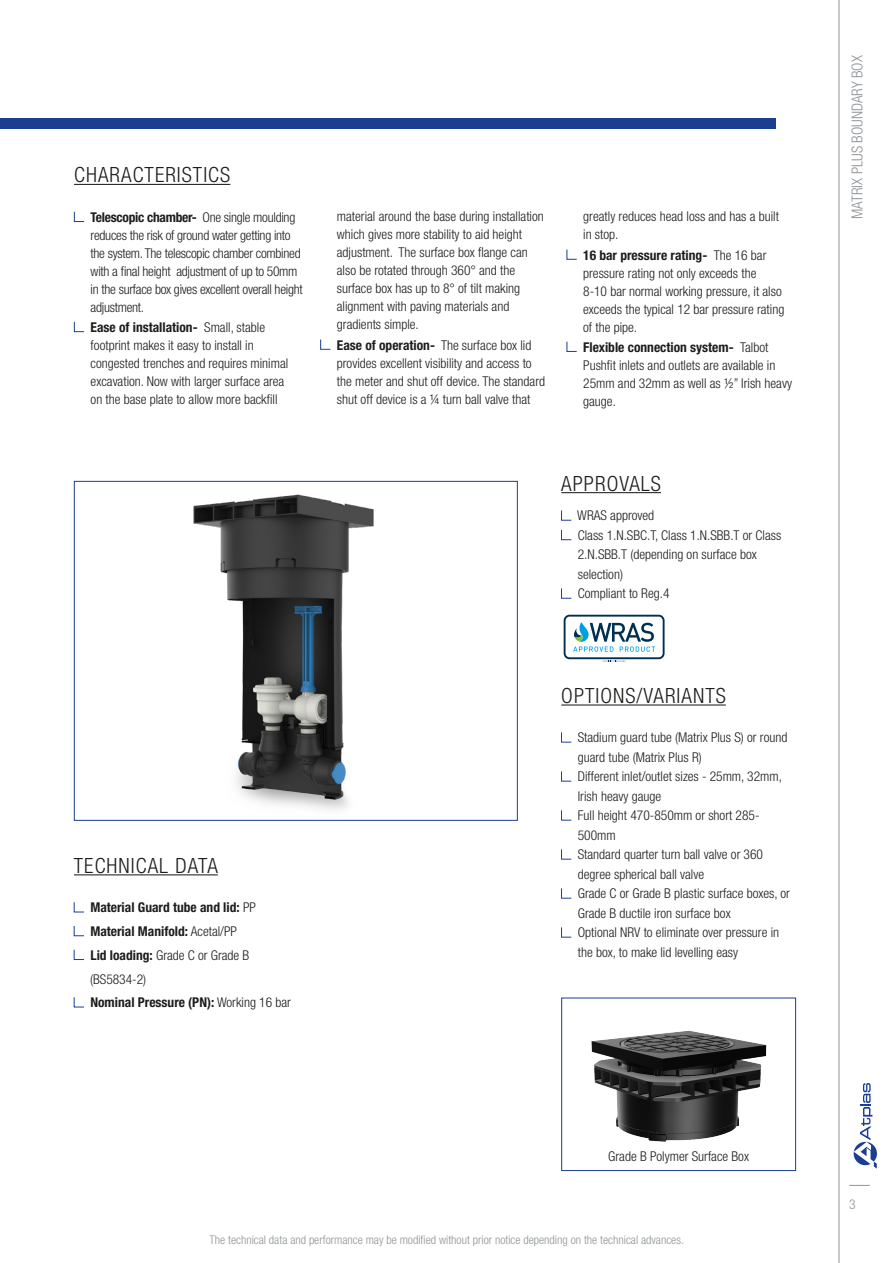
<style>
.page{position:relative;width:893px;height:1263px;background:#fff}
.page>*{position:absolute;margin:0;border:0;box-sizing:border-box;transform-origin:0 0}
.body{font:300 condensed 21px "Helvetica Neue LT Pro";letter-spacing:.05em;color:#1d1d1b}
.t1{font:300 condensed 15px "Helvetica Neue LT Pro";color:#8e9396}
.body-2{font:300 condensed 13.5px/18px "Helvetica Neue LT Pro";color:#1d1d1b}
.body-3{font:300 condensed 13.5px/18px "Helvetica Neue LT Pro";letter-spacing:-.02em;color:#1d1d1b}
.body-4{font:700 condensed 13.5px "Helvetica Neue LT Pro";color:#1d1d1b}
.t2{font:300 condensed 13.5px "Helvetica Neue LT Pro";color:#8e9396}
.t3{font:300 condensed 12px "Helvetica Neue LT Pro";color:#8e9396}
.s1{font-weight:700}
.s2{font-weight:300}
</style>
<div class="page">
<svg style="left:839px;top:0;width:30px;height:1263px"></svg>
<svg style="left:849px;top:1185px;width:21px;height:1px"></svg>
<svg style="left:854px;top:1083px;width:23px;height:86px"></svg>
<div style="left:0;top:119px;width:776px;height:10px;background:#1b3e90"></div>
<hr style="left:74px;top:184px;width:156px;height:1px;background:#1d1d1b">
<svg style="left:74px;top:211px;width:11px;height:11px"></svg>
<svg style="left:74px;top:321px;width:11px;height:11px"></svg>
<svg style="left:320px;top:339px;width:11px;height:11px"></svg>
<svg style="left:566px;top:249px;width:11px;height:11px"></svg>
<svg style="left:566px;top:341px;width:11px;height:11px"></svg>
<img style="left:193px;top:494px;width:181px;height:316px">
<div style="left:74px;top:481px;width:444px;height:340px;border:1px solid #1b3e90"></div>
<hr style="left:74px;top:874px;width:144px;height:1px;background:#1d1d1b">
<svg style="left:74px;top:902px;width:10px;height:10px"></svg>
<svg style="left:74px;top:926px;width:10px;height:10px"></svg>
<svg style="left:74px;top:949px;width:10px;height:11px"></svg>
<svg style="left:74px;top:997px;width:10px;height:10px"></svg>
<hr style="left:561px;top:492px;width:100px;height:1px;background:#1d1d1b">
<svg style="left:561px;top:510px;width:11px;height:11px"></svg>
<svg style="left:561px;top:529px;width:11px;height:11px"></svg>
<svg style="left:561px;top:588px;width:11px;height:11px"></svg>
<hr style="left:561px;top:704px;width:165px;height:1px;background:#1d1d1b">
<svg style="left:561px;top:732px;width:11px;height:11px"></svg>
<svg style="left:561px;top:771px;width:11px;height:11px"></svg>
<svg style="left:561px;top:810px;width:11px;height:11px"></svg>
<svg style="left:561px;top:849px;width:11px;height:11px"></svg>
<svg style="left:561px;top:888px;width:11px;height:11px"></svg>
<svg style="left:561px;top:927px;width:11px;height:11px"></svg>
<div style="left:561px;top:998px;width:235px;height:173px;border:1px solid #1b3e90"></div>
<img style="left:591px;top:1030px;width:176px;height:112px">
<svg style="left:573px;top:622px;width:82px;height:30px"></svg>
<div style="left:564px;top:615px;width:101px;height:44px;border:2px solid #002f52;border-radius:5px"></div>
<svg style="left:603px;top:660px;width:23px;height:2px"></svg>
<p class="body" style="left:74px;top:163px;width:158px">CHARACTERISTICS</p>
<p class="body-3" style="left:91px;top:208px;width:214px"><span class="s1">Telescopic chamber-</span> One single moulding reduces the risk of ground water getting into the system. The telescopic chamber combined with a final height adjustment of up to 50mm in the surface box gives excellent overall height adjustment.</p>
<p class="body-2" style="left:91px;top:318px;width:199px"><span class="s1">Ease of installation-</span> Small, stable footprint makes it easy to install in congested trenches and requires minimal excavation. Now with larger surface area on the base plate to allow more backfill</p>
<p class="body-2" style="left:337px;top:207px;width:208px">material around the base during installation which gives more stability to aid height adjustment. The surface box flange can also be rotated through 360° and the surface box has up to 8° of tilt making alignment with paving materials and gradients simple.</p>
<p class="body-2" style="left:337px;top:336px;width:210px"><span class="s1">Ease of operation-</span> The surface box lid provides excellent visibility and access to the meter and shut off device. The standard shut off device is a 1/4 turn ball valve that</p>
<p class="body-2" style="left:583px;top:207px;width:197px">greatly reduces head loss and has a built in stop.</p>
<p class="body-2" style="left:583px;top:246px;width:203px"><span class="s1">16 bar pressure rating-</span> The 16 bar pressure rating not only exceeds the<br>8-10 bar normal working pressure, it also exceeds the typical 12 bar pressure rating of the pipe.</p>
<p class="body-2" style="left:583px;top:338px;width:210px"><span class="s1">Flexible connection system-</span> Talbot<br>Pushfit inlets and outlets are available in<br>25mm and 32mm as well as ½” Irish heavy gauge.</p>
<p class="body" style="left:561px;top:471px;width:101px">APPROVALS</p>
<p class="body-2" style="left:577px;top:507px;width:79px">WRAS approved</p>
<p class="body-2" style="left:578px;top:525px;width:205px;line-height:19.5px">Class 1.N.SBC.T, Class 1.N.SBB.T or Class<br>2.N.SBB.T (depending on surface box selection)</p>
<p class="body-2" style="left:578px;top:585px;width:93px">Compliant to Reg.4</p>
<p class="body" style="left:74px;top:853px;width:145px">TECHNICAL DATA</p>
<p class="body-4" style="left:90px;top:899px;width:167px">Material Guard tube and lid: <span class="s2">PP</span></p>
<p class="body-4" style="left:90px;top:923px;width:148px">Material Manifold: <span class="s2">Acetal/PP</span></p>
<p class="body-2" style="left:90px;top:946px;width:160px"><span class="s1">Lid loading:</span> Grade C or Grade B</p>
<p class="body-2" style="left:90px;top:969px;width:58px">(BS5834-2)</p>
<p class="body-4" style="left:90px;top:994px;width:202px">Nominal Pressure (PN): <span class="s2">Working 16 bar</span></p>
<p class="body" style="left:561px;top:683px;width:166px">OPTIONS/VARIANTS</p>
<p class="body-2" style="left:578px;top:728px;width:211px;line-height:19.5px">Stadium guard tube (Matrix Plus S) or round guard tube (Matrix Plus R)</p>
<p class="body-2" style="left:578px;top:767px;width:206px;line-height:19.5px">Different inlet/outlet sizes - 25mm, 32mm,<br>Irish heavy gauge</p>
<p class="body-2" style="left:578px;top:806px;width:183px;line-height:19.5px">Full height 470-850mm or short 285-<br>500mm</p>
<p class="body-2" style="left:578px;top:845px;width:187px;line-height:19.5px">Standard quarter turn ball valve or 360 degree spherical ball valve</p>
<p class="body-2" style="left:578px;top:884px;width:214px;line-height:19.5px">Grade C or Grade B plastic surface boxes, or<br>Grade B ductile iron surface box</p>
<p class="body-2" style="left:578px;top:923px;width:203px;line-height:19.5px">Optional NRV to eliminate over pressure in the box, to make lid levelling easy</p>
<p class="body-2" style="left:608px;top:1147px;width:142px">Grade B Polymer Surface Box</p>
<p class="t3" style="left:209px;top:1233px;width:476px">The technical data and performance may be modified without prior notice depending on the technical advances.</p>
<p class="t1" style="left:848px;top:219px;width:165px;rotate:-90deg">MATRIX PLUS BOUNDARY BOX</p>
<p class="t2" style="left:849px;top:1196px;width:8px">3</p>
</div>
